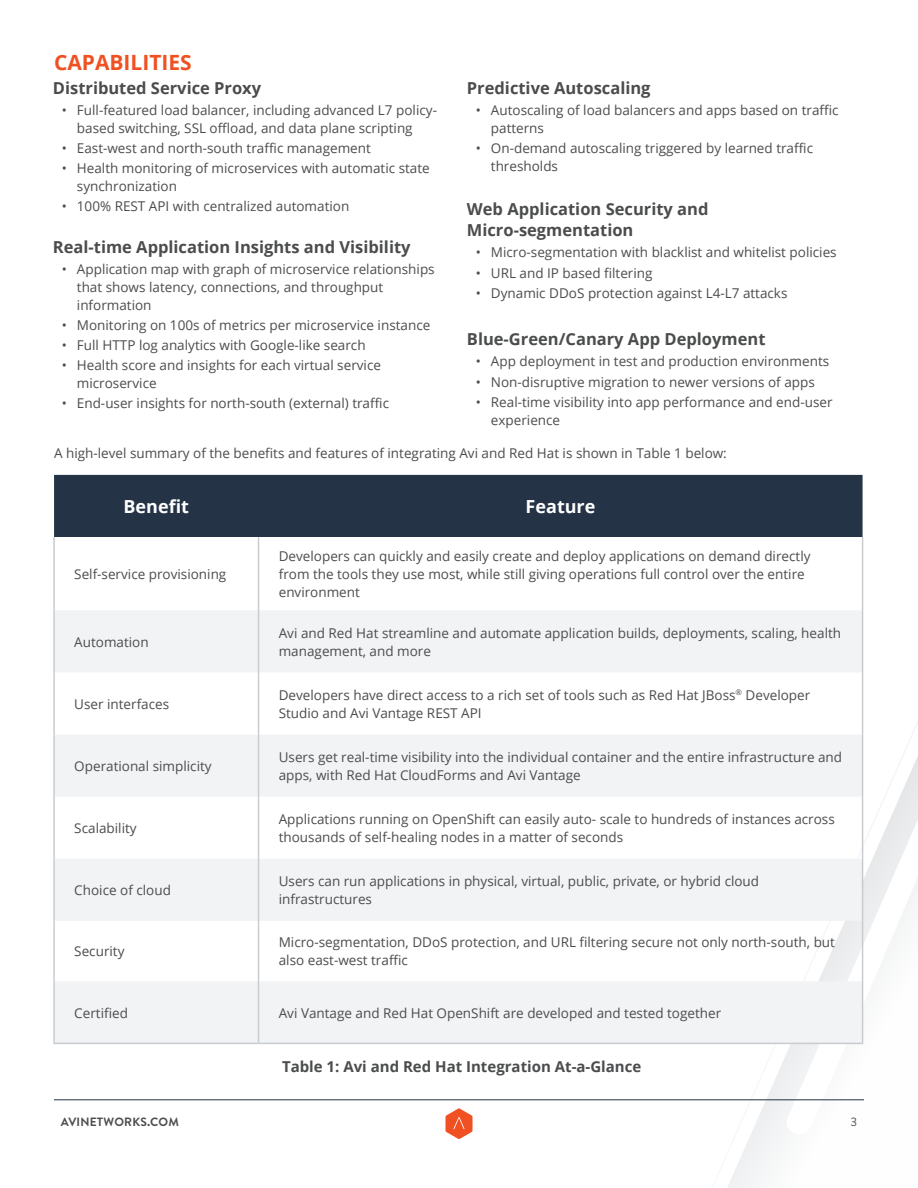
<style>
.page{position:relative;width:918px;height:1188px;background:#fff}
.page>*{position:absolute;margin:0;border:0;box-sizing:border-box;transform-origin:0 0}
.Section_Headline_-_R{font:700 21px "Open Sans";color:#f05022}
.Sidebar_-_Subhead_Le{font:700 18px "Open Sans";color:#fff}
.Subsection_Headline{font:700 16.5px/21px "Open Sans";color:#4b4c4d}
.t1{font:700 15px "Open Sans";color:#4b4c4d}
.Body_Copy{font:13.5px/18px "Open Sans";color:#4b4c4d}
.t2{font:700 12px "Brandon Text";letter-spacing:.02em;color:#4b4c4d}
.t3{font:12px "Brandon Text";color:#4b4c4d}
</style>
<div class="page">
<svg style="left:704px;top:537px;width:214px;height:651px"></svg>
<svg style="left:787px;top:779px;width:131px;height:356px"></svg>
<svg style="left:446px;top:1108px;width:26px;height:31px"></svg>
<hr style="left:54px;top:1099px;width:810px;height:1px;background:#243346">
<div style="left:54px;top:475px;width:809px;height:62px;background:#243346"></div>
<div style="left:55px;top:610px;width:807px;height:62px;background:#f1f3f5"></div>
<svg style="left:55px;top:735px;width:807px;height:186px;fill:#f1f3f5"></svg>
<div style="left:55px;top:981px;width:807px;height:62px;background:#f1f3f5"></div>
<hr style="left:53px;top:537px;width:2px;height:73px;background:#c8ccd1">
<hr style="left:258px;top:537px;width:1px;height:73px;background:#c8ccd1">
<hr style="left:862px;top:537px;width:1px;height:73px;background:#c8ccd1">
<hr style="left:53px;top:610px;width:2px;height:62px;background:#c8ccd1">
<hr style="left:258px;top:610px;width:1px;height:62px;background:#c8ccd1">
<hr style="left:862px;top:610px;width:1px;height:62px;background:#c8ccd1">
<hr style="left:53px;top:672px;width:2px;height:63px;background:#c8ccd1">
<hr style="left:258px;top:672px;width:1px;height:63px;background:#c8ccd1">
<hr style="left:862px;top:672px;width:1px;height:63px;background:#c8ccd1">
<hr style="left:53px;top:797px;width:2px;height:62px;background:#c8ccd1">
<hr style="left:258px;top:797px;width:1px;height:62px;background:#c8ccd1">
<hr style="left:862px;top:797px;width:1px;height:62px;background:#c8ccd1">
<hr style="left:53px;top:921px;width:2px;height:60px;background:#c8ccd1">
<hr style="left:258px;top:921px;width:1px;height:60px;background:#c8ccd1">
<hr style="left:862px;top:921px;width:1px;height:60px;background:#c8ccd1">
<hr style="left:53px;top:735px;width:2px;height:62px;background:#c8ccd1">
<hr style="left:258px;top:735px;width:1px;height:62px;background:#c8ccd1">
<hr style="left:862px;top:735px;width:1px;height:62px;background:#c8ccd1">
<hr style="left:53px;top:859px;width:2px;height:62px;background:#c8ccd1">
<hr style="left:258px;top:859px;width:1px;height:62px;background:#c8ccd1">
<hr style="left:862px;top:859px;width:1px;height:62px;background:#c8ccd1">
<hr style="left:258px;top:981px;width:1px;height:62px;background:#c8ccd1">
<hr style="left:53px;top:981px;width:2px;height:62px;background:#c8ccd1">
<hr style="left:862px;top:981px;width:1px;height:62px;background:#c8ccd1">
<hr style="left:53px;top:1043px;width:206px;height:1px;background:#c8ccd1">
<hr style="left:259px;top:1043px;width:604px;height:1px;background:#c8ccd1">
<p class="Section_Headline_-_R" style="left:54px;top:48px;width:139px">CAPABILITIES</p>
<p class="Subsection_Headline" style="left:53px;top:77px;width:210px">Distributed Service Proxy</p>
<p class="Body_Copy" style="left:77px;top:101px;width:362px;text-indent:-15px">• Full-featured load balancer, including advanced L7 policy&shy;based switching, SSL offload, and data plane scripting</p>
<p class="Body_Copy" style="left:62px;top:139px;width:311px">• East-west and north-south traffic management</p>
<p class="Body_Copy" style="left:77px;top:159px;width:354px;text-indent:-15px">• Health monitoring of microservices with automatic state synchronization</p>
<p class="Body_Copy" style="left:62px;top:197px;width:289px">• 100% REST API with centralized automation</p>
<p class="Subsection_Headline" style="left:53px;top:236px;width:359px">Real-time Application Insights and Visibility</p>
<p class="Body_Copy" style="left:77px;top:260px;width:359px;text-indent:-15px">• Application map with graph of microservice relationships that shows latency, connections, and throughput information</p>
<p class="Body_Copy" style="left:62px;top:316px;width:370px">• Monitoring on 100s of metrics per microservice instance</p>
<p class="Body_Copy" style="left:62px;top:336px;width:305px">• Full HTTP log analytics with Google-like search</p>
<p class="Body_Copy" style="left:77px;top:356px;width:306px;text-indent:-15px">• Health score and insights for each virtual service microservice</p>
<p class="Body_Copy" style="left:62px;top:394px;width:329px">• End-user insights for north-south (external) traffic</p>
<p class="Subsection_Headline" style="left:467px;top:77px;width:185px">Predictive Autoscaling</p>
<p class="Body_Copy" style="left:491px;top:101px;width:349px;text-indent:-15px">• Autoscaling of load balancers and apps based on traffic patterns</p>
<p class="Body_Copy" style="left:491px;top:139px;width:324px;text-indent:-15px">• On-demand autoscaling triggered by learned traffic thresholds</p>
<p class="Subsection_Headline" style="left:467px;top:198px;width:243px">Web Application Security and<br>Micro-segmentation</p>
<p class="Body_Copy" style="left:476px;top:243px;width:362px">• Micro-segmentation with blacklist and whitelist policies</p>
<p class="Body_Copy" style="left:476px;top:263px;width:178px">• URL and IP based filtering</p>
<p class="Body_Copy" style="left:476px;top:284px;width:313px">• Dynamic DDoS protection against L4-L7 attacks</p>
<p class="Subsection_Headline" style="left:467px;top:328px;width:300px">Blue-Green/Canary App Deployment</p>
<p class="Body_Copy" style="left:476px;top:352px;width:355px">• App deployment in test and production environments</p>
<p class="Body_Copy" style="left:476px;top:372px;width:340px">• Non-disruptive migration to newer versions of apps</p>
<p class="Body_Copy" style="left:491px;top:392px;width:343px;text-indent:-15px">• Real-time visibility into app performance and end-user experience</p>
<p class="Body_Copy" style="left:54px;top:444px;width:674px">A high-level summary of the benefits and features of integrating Avi and Red Hat is shown in Table 1 below:</p>
<p class="Sidebar_-_Subhead_Le" style="left:124px;top:494px;width:67px">Benefit</p>
<p class="Sidebar_-_Subhead_Le" style="left:526px;top:494px;width:71px">Feature</p>
<p class="Body_Copy" style="left:74px;top:565px;width:154px">Self-service provisioning</p>
<p class="Body_Copy" style="left:279px;top:547px;width:533px">Developers can quickly and easily create and deploy applications on demand directly from the tools they use most, while still giving operations full control over the entire environment</p>
<p class="Body_Copy" style="left:74px;top:632px;width:76px">Automation</p>
<p class="Body_Copy" style="left:279px;top:623px;width:564px">Avi and Red Hat streamline and automate application builds, deployments, scaling, health management, and more</p>
<p class="Body_Copy" style="left:74px;top:694px;width:96px">User interfaces</p>
<p class="Body_Copy" style="left:279px;top:685px;width:533px">Developers have direct access to a rich set of tools such as Red Hat JBoss<sup>®</sup> Developer<br>Studio and Avi Vantage REST API</p>
<p class="Body_Copy" style="left:74px;top:757px;width:139px">Operational simplicity</p>
<p class="Body_Copy" style="left:279px;top:748px;width:565px">Users get real-time visibility into the individual container and the entire infrastructure and apps, with Red Hat CloudForms and Avi Vantage</p>
<p class="Body_Copy" style="left:74px;top:819px;width:64px">Scalability</p>
<p class="Body_Copy" style="left:279px;top:810px;width:558px">Applications running on OpenShift can easily auto- scale to hundreds of instances across thousands of self-healing nodes in a matter of seconds</p>
<p class="Body_Copy" style="left:74px;top:881px;width:98px">Choice of cloud</p>
<p class="Body_Copy" style="left:279px;top:872px;width:482px">Users can run applications in physical, virtual, public, private, or hybrid cloud infrastructures</p>
<p class="Body_Copy" style="left:74px;top:942px;width:52px">Security</p>
<p class="Body_Copy" style="left:279px;top:933px;width:558px">Micro-segmentation, DDoS protection, and URL filtering secure not only north-south, but also east-west traffic</p>
<p class="Body_Copy" style="left:74px;top:1003px;width:55px">Certified</p>
<p class="Body_Copy" style="left:279px;top:1003px;width:444px">Avi Vantage and Red Hat OpenShift are developed and tested together</p>
<p class="t1" style="left:282px;top:1056px;width:361px">Table 1: Avi and Red Hat Integration At-a-Glance</p>
<p class="t2" style="left:61px;top:1113px;width:120px">AVINETWORKS.COM</p>
<p class="t3" style="left:850px;top:1113px;width:8px">3</p>
</div>
